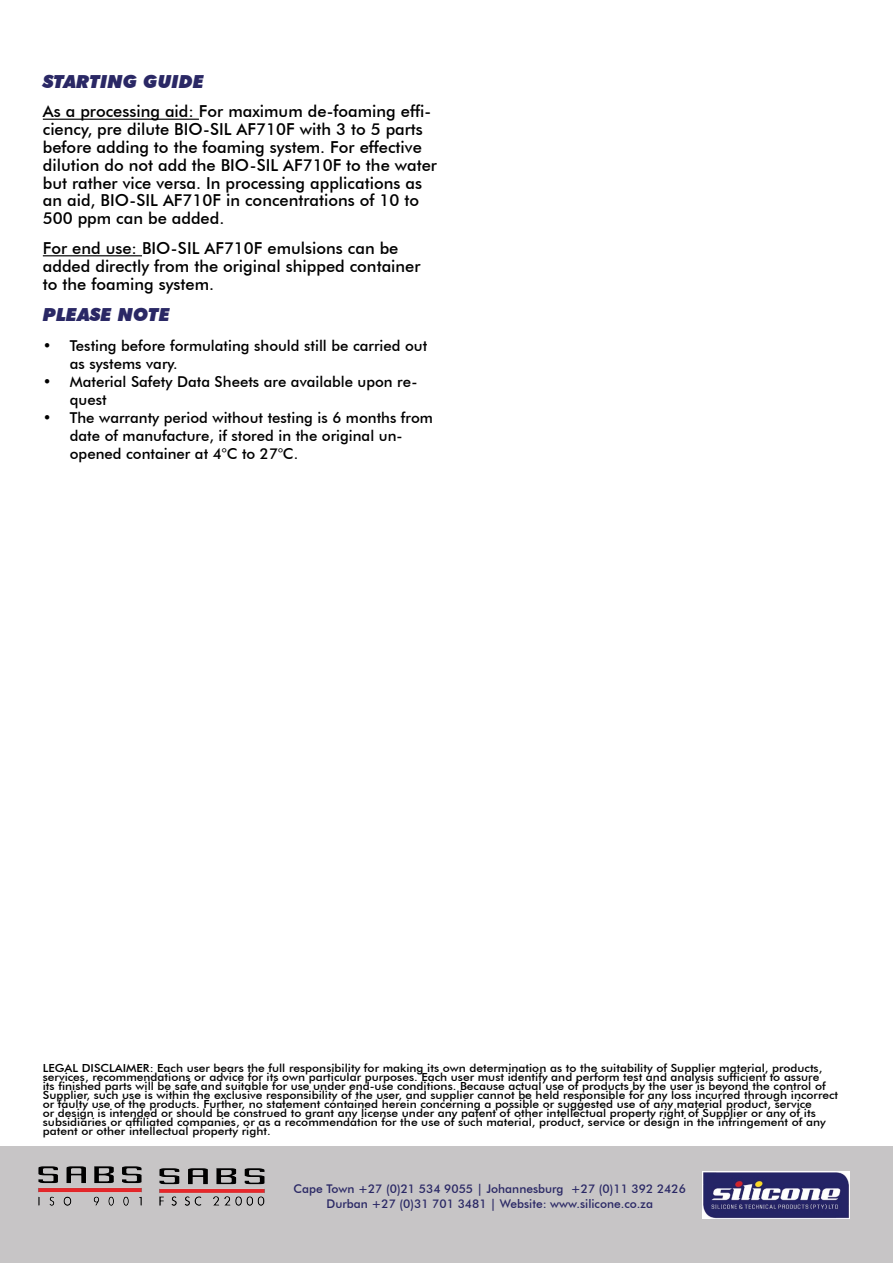
<style>
.page{position:relative;width:893px;height:1263px;background:#fff}
.page>*{position:absolute;margin:0;border:0;box-sizing:border-box;transform-origin:0 0}
.t1{font:italic 900 18px "Futura BT";color:#2a2865}
.t2{font:500 16.5px/17.9px "Futura BT";color:#000}
.t3{font:500 15px/18px "Futura BT";color:#000}
.t4{font:500 12px/14.4px "Futura BT";color:#2a2865;text-align:center}
.t5{font:500 11.1px/9px "Futura BT";color:#000;scale:1.08 1}
</style>
<div class="page">
<hr style="left:43px;top:119px;width:156px;height:1px;background:#000">
<hr style="left:43px;top:255px;width:99px;height:1px;background:#000">
<div style="left:0;top:1147px;width:893px;height:116px;background:#c7c5c6"></div>
<img style="left:702px;top:1172px;width:147px;height:46px">
<img style="left:159px;top:1168px;width:106px;height:38px">
<img style="left:38px;top:1166px;width:104px;height:40px">
<h1 class="t1" style="left:43px;top:70px;width:162px">STARTING GUIDE</h1>
<p class="t2" style="left:43px;top:102px;width:396px">As a processing aid: For maximum de-foaming effi&shy;ciency, pre dilute BIO-SIL AF710F with 3 to 5 parts before adding to the foaming system. For effective dilution do not add the BIO-SIL AF710F to the water but rather vice versa. In processing applications as an aid, BIO-SIL AF710F in concentrations of 10 to 500 ppm can be added.</p>
<h2 class="t2" style="left:43px;top:239px;width:379px">For end use: BIO-SIL AF710F emulsions can be added directly from the original shipped container to the foaming system.</h2>
<h1 class="t1" style="left:43px;top:304px;width:128px">PLEASE NOTE</h1>
<h3 class="t3" style="left:70px;top:337px;width:359px;text-indent:-27px">• Testing before formulating should still be carried out as systems vary.</h3>
<h3 class="t3" style="left:70px;top:373px;width:349px;text-indent:-27px">• Material Safety Data Sheets are available upon re&shy;quest</h3>
<h3 class="t3" style="left:70px;top:409px;width:365px;text-indent:-27px">• The warranty period without testing is 6 months from date of manufacture, if stored in the original un&shy;opened container at 4°C to 27°C.</h3>
<p class="t5" style="left:43px;top:1064px;width:738px">LEGAL DISCLAIMER: Each user bears the full responsibility for making its own determination as to the suitability of Supplier material, products, services, recommendations or advice for its own particular purposes. Each user must identify and perform test and analysis sufficient to assure<br>its finished parts will be safe and suitable for use under end-use conditions. Because actual use of products by the user is beyond the control of Supplier, such use is within the exclusive responsibility of the user, and supplier cannot be held responsible for any loss incurred through incorrect or faulty use of the products. Further, no statement contained herein concerning a possible or suggested use of any material product, service<br>or design is intended or should be construed to grant any license under any patent of other intellectual property right of Supplier or any of its subsidiaries or affiliated companies, or as a recommendation for the use of such material, product, service or design in the infringement of any patent or other intellectual property right.</p>
<p class="t4" style="left:294px;top:1182px;width:394px">Cape Town +27 (0)21 534 9055 | Johannesburg +27 (0)11 392 2426<br>Durban +27 (0)31 701 3481 | Website: www.silicone.co.za</p>
</div>
